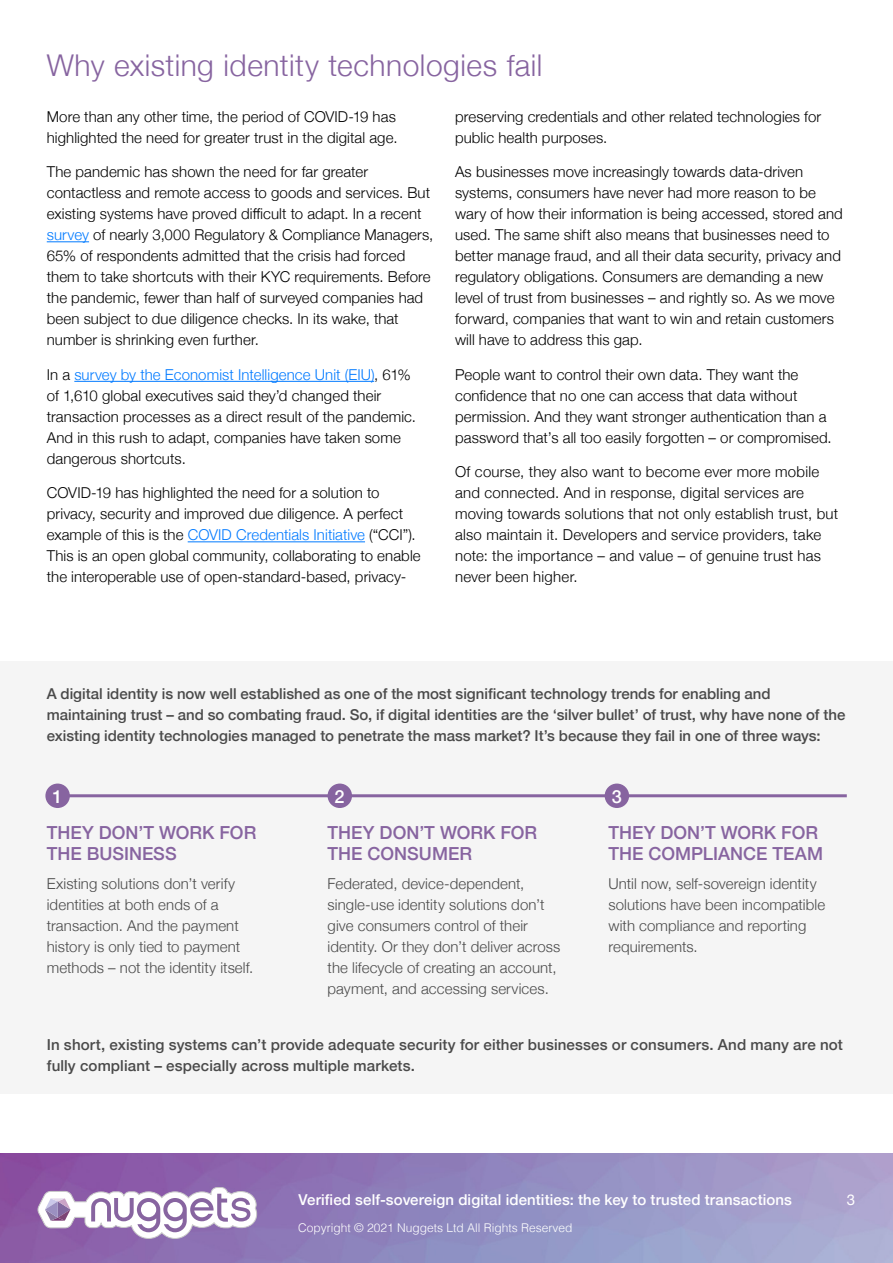
<style>
.page{position:relative;width:893px;height:1263px;background:#fff}
.page>*{position:absolute;margin:0;border:0;box-sizing:border-box;transform-origin:0 0}
.Body1{font:300 30px "Helvetica Neue";letter-spacing:.015em;color:#8764a0}
.Header2{font:500 18px/21px "Helvetica Neue";color:#8764a0}
.t1{font:500 18px "Helvetica Neue";color:#fff}
.Body1-2{font:500 15.15px/21.1px "Helvetica Neue";letter-spacing:.005em;color:#4a4a4a}
.Body1-3{font:300 15px/21px "Helvetica Neue";letter-spacing:.01em;color:#000}
.Body1-4{font:300 15px/21px "Helvetica Neue";letter-spacing:.005em;color:#4a4a4a}
.Body1-5{font:500 15px/21px "Helvetica Neue";color:#4a4a4a}
.t2{font:500 15px "Helvetica Neue";letter-spacing:.01em;color:#fff}
.t3{font:15px "Helvetica Neue";color:#fff}
.t4{font:300 12px "Helvetica";color:#fff}
.s1{color:#007aff}
</style>
<div class="page">
<img style="left:0;top:1154px;width:893px;height:109px">
<svg style="left:37px;top:1187px;width:220px;height:52px"></svg>
<div style="left:0;top:661px;width:893px;height:432px;background:#f5f5f5"></div>
<hr style="left:47px;top:241px;width:42px;height:1px;background:#007aff">
<hr style="left:74px;top:381px;width:300px;height:1px;background:#007aff">
<hr style="left:188px;top:541px;width:177px;height:1px;background:#007aff">
<hr style="left:49px;top:794px;width:798px;height:3px;background:#8764a0">
<div style="left:45px;top:783px;width:25px;height:25px;background:#8764a0;border-radius:50%"></div>
<div style="left:328px;top:783px;width:24px;height:25px;background:#8764a0;border-radius:50%"></div>
<div style="left:605px;top:783px;width:24px;height:25px;background:#8764a0;border-radius:50%"></div>
<p class="Body1" style="left:47px;top:41px;width:497px">Why existing identity technologies fail</p>
<p class="Body1-3" style="left:47px;top:105px;width:352px">More than any other time, the period of COVID-19 has highlighted the need for greater trust in the digital age.</p>
<p class="Body1-3" style="left:47px;top:160px;width:388px">The pandemic has shown the need for far greater contactless and remote access to goods and services. But existing systems have proved difficult to adapt. In a recent <span class="s1">survey</span> of nearly 3,000 Regulatory &amp; Compliance Managers, 65% of respondents admitted that the crisis had forced them to take shortcuts with their KYC requirements. Before the pandemic, fewer than half of surveyed companies had been subject to due diligence checks. In its wake, that number is shrinking even further.</p>
<p class="Body1-3" style="left:47px;top:363px;width:371px">In a <span class="s1">survey by the Economist Intelligence Unit (EIU)</span>, 61% of 1,610 global executives said they’d changed their transaction processes as a direct result of the pandemic.<br>And in this rush to adapt, companies have taken some dangerous shortcuts.</p>
<p class="Body1-3" style="left:47px;top:481px;width:375px">COVID-19 has highlighted the need for a solution to privacy, security and improved due diligence. A perfect example of this is the <span class="s1">COVID Credentials Initiative</span> (“CCI”).<br>This is an open global community, collaborating to enable the interoperable use of open-standard-based, privacy-</p>
<p class="Body1-3" style="left:455px;top:105px;width:368px">preserving credentials and other related technologies for public health purposes.</p>
<p class="Body1-3" style="left:455px;top:160px;width:389px">As businesses move increasingly towards data-driven systems, consumers have never had more reason to be wary of how their information is being accessed, stored and used. The same shift also means that businesses need to better manage fraud, and all their data security, privacy and regulatory obligations. Consumers are demanding a new level of trust from businesses – and rightly so. As we move forward, companies that want to win and retain customers will have to address this gap.</p>
<p class="Body1-3" style="left:455px;top:363px;width:378px">People want to control their own data. They want the confidence that no one can access that data without permission. And they want stronger authentication than a password that’s all too easily forgotten – or compromised.</p>
<p class="Body1-3" style="left:455px;top:460px;width:385px">Of course, they also want to become ever more mobile and connected. And in response, digital services are moving towards solutions that not only establish trust, but also maintain it. Developers and service providers, take note: the importance – and value – of genuine trust has never been higher.</p>
<p class="Body1-5" style="left:47px;top:682px;width:800px">A digital identity is now well established as one of the most significant technology trends for enabling and maintaining trust – and so combating fraud. So, if digital identities are the ‘silver bullet’ of trust, why have none of the existing identity technologies managed to penetrate the mass market? It’s because they fail in one of three ways:</p>
<p class="t1" style="left:52px;top:782px;width:12px">1</p>
<p class="t1" style="left:335px;top:782px;width:12px">2</p>
<p class="t1" style="left:612px;top:782px;width:12px">3</p>
<p class="Header2" style="left:47px;top:820px;width:211px">THEY DON’T WORK FOR<br>THE BUSINESS</p>
<p class="Body1-4" style="left:47px;top:872px;width:208px">Existing solutions don’t verify identities at both ends of a transaction. And the payment history is only tied to payment methods – not the identity itself.</p>
<p class="Header2" style="left:328px;top:820px;width:211px">THEY DON’T WORK FOR<br>THE CONSUMER</p>
<p class="Body1-4" style="left:328px;top:872px;width:234px">Federated, device-dependent, single-use identity solutions don’t give consumers control of their identity. Or they don’t deliver across the lifecycle of creating an account, payment, and accessing services.</p>
<p class="Header2" style="left:608px;top:820px;width:216px">THEY DON’T WORK FOR<br>THE COMPLIANCE TEAM</p>
<p class="Body1-4" style="left:608px;top:872px;width:218px">Until now, self-sovereign identity solutions have been incompatible with compliance and reporting requirements.</p>
<p class="Body1-2" style="left:47px;top:1032px;width:797px">In short, existing systems can’t provide adequate security for either businesses or consumers. And many are not fully compliant – especially across multiple markets.</p>
<p class="t2" style="left:298px;top:1187px;width:495px">Verified self-sovereign digital identities: the key to trusted transactions</p>
<p class="t3" style="left:847px;top:1189px;width:10px">3</p>
<p class="t4" style="left:298px;top:1217px;width:276px">Copyright © 2021 Nuggets Ltd All Rights Reserved</p>
</div>
